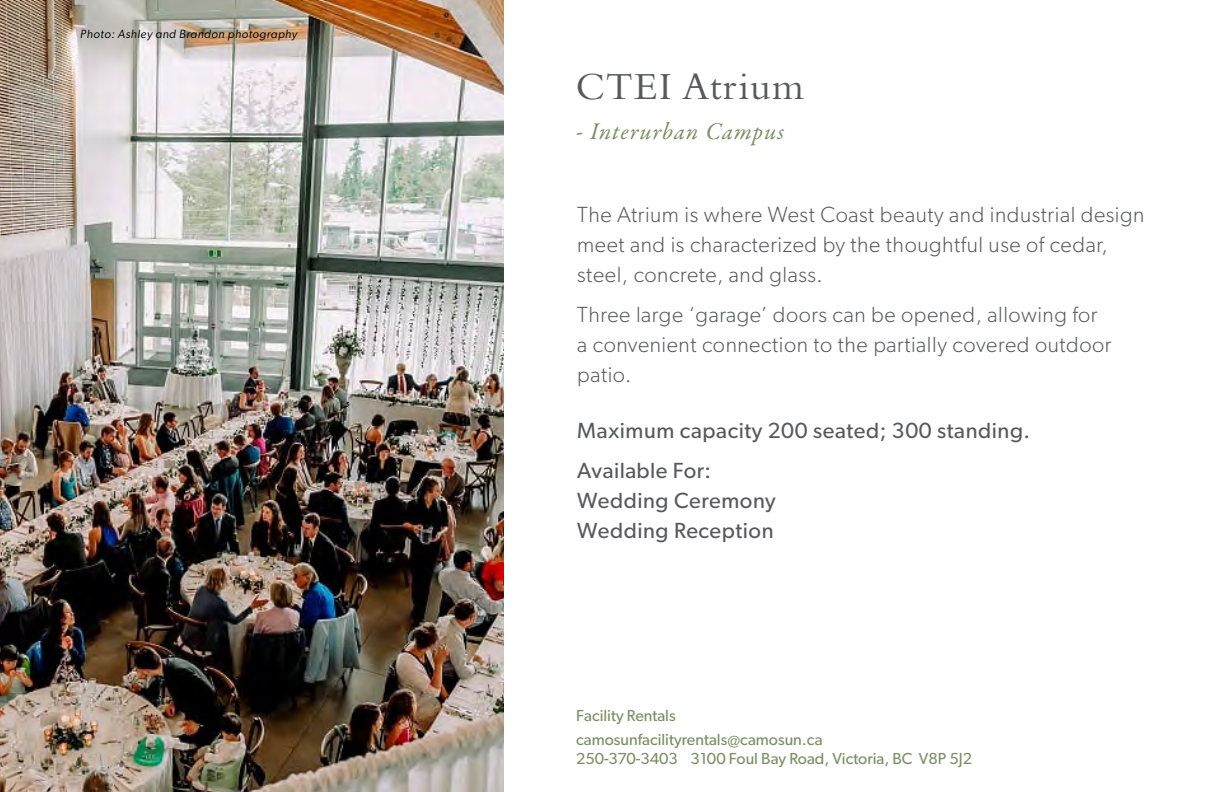
<style>
.page{position:relative;width:1224px;height:792px;background:#fff}
.page>*{position:absolute;margin:0;border:0;box-sizing:border-box;transform-origin:0 0}
.t1{font:40px "Bembo Std";letter-spacing:.025em;color:#58595b}
.t2{font:italic 24px "Garamond Premr Pro";letter-spacing:.045em;color:#788f61}
.t3{font:300 22px/30px "Gibson";letter-spacing:.025em;color:#58595b}
.t4{font:22px/40px "Gibson";letter-spacing:.025em;color:#58595b}
.t5{font:16px/24px "Gibson";color:#788f61}
.t6{font:italic 12px "Gibson";letter-spacing:.04em;color:#000}
</style>
<div class="page">
<img style="left:0;top:0;width:504px;height:792px">
<p class="t6" style="left:80px;top:26px;width:218px">Photo: Ashley and Brandon photography</p>
<h1 class="t1" style="left:576px;top:63px;width:230px">CTEI Atrium</h1>
<p class="t2" style="left:576px;top:116px;width:210px">- Interurban Campus</p>
<p class="t3" style="left:577px;top:200px;width:569px">The Atrium is where West Coast beauty and industrial design meet and is characterized by the thoughtful use of cedar, steel, concrete, and glass.</p>
<p class="t3" style="left:577px;top:300px;width:536px">Three large ‘garage’ doors can be opened, allowing for a convenient connection to the partially covered outdoor patio.</p>
<p class="t4" style="left:577px;top:410px;width:455px">Maximum capacity 200 seated; 300 standing.<br>Available For:</p>
<p class="t4" style="left:577px;top:485px;width:200px;line-height:30px">Wedding Ceremony<br>Wedding Reception</p>
<p class="t5" style="left:576px;top:703px;width:248px">Facility Rentals camosunfacilityrentals@camosun.ca</p>
<p class="t5" style="left:576px;top:746px;width:398px">250-370-3403 3100 Foul Bay Road, Victoria, BC V8P 5J2</p>
</div>
